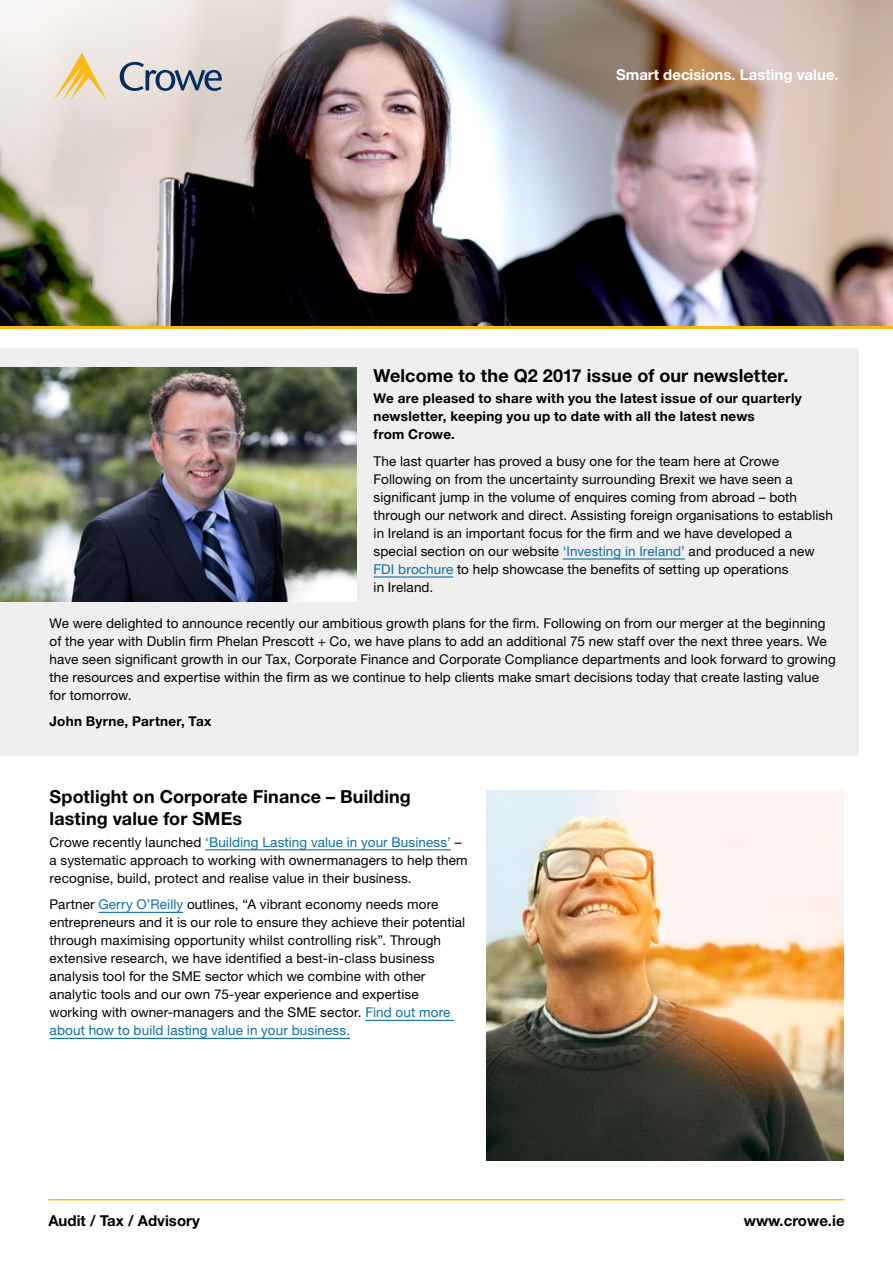
<style>
.page{position:relative;width:893px;height:1263px;background:#fff}
.page>*{position:absolute;margin:0;border:0;box-sizing:border-box;transform-origin:0 0}
.t1{font:700 18px/21.6px "Helvetica Neue LT Std";letter-spacing:.005em;color:#000}
.t2{font:700 15px "Helvetica Neue LT Std";color:#000}
.t3{font:700 15px "Helvetica Neue LT Std";color:#fff}
.t4{font:13.5px/18px "Helvetica Neue LT Std";letter-spacing:.01em;color:#000}
.t5{font:700 13.5px/18px "Helvetica Neue LT Std";letter-spacing:.02em;color:#000}
.s1{color:#0c6fa7}
</style>
<div class="page">
<img style="left:0;top:0;width:893px;height:326px">
<img style="left:0;top:0;width:744px;height:305px">
<div style="left:0;top:349px;width:859px;height:407px;background:#efeff0"></div>
<svg style="left:120px;top:62px;width:102px;height:29px;background:#a2a9b4"></svg>
<svg style="left:54px;top:53px;width:53px;height:47px;background:#f0dab0"></svg>
<hr style="left:0;top:326px;width:893px;height:3px;background:#fdb913">
<hr style="left:563px;top:558px;width:122px;height:1px;background:#0c6fa7">
<hr style="left:374px;top:576px;width:79px;height:1px;background:#0c6fa7">
<hr style="left:48px;top:1199px;width:797px;height:1px;background:#fdb913">
<img style="left:0;top:367px;width:357px;height:235px">
<hr style="left:205px;top:849px;width:246px;height:1px;background:#0c6fa7">
<hr style="left:98px;top:912px;width:85px;height:1px;background:#0c6fa7">
<hr style="left:365px;top:1020px;width:89px;height:1px;background:#0c6fa7">
<hr style="left:50px;top:1038px;width:300px;height:1px;background:#0c6fa7">
<img style="left:487px;top:791px;width:357px;height:370px">
<p class="t3" style="left:616px;top:66px;width:224px">Smart decisions. Lasting value.</p>
<h1 class="t1" style="left:374px;top:364px;width:416px">Welcome to the Q2 2017 issue of our newsletter.</h1>
<p class="t5" style="left:374px;top:389px;width:430px">We are pleased to share with you the latest issue of our quarterly newsletter, keeping you up to date with all the latest news<br>from Crowe.</p>
<p class="t4" style="left:374px;top:452px;width:461px">The last quarter has proved a busy one for the team here at Crowe Following on from the uncertainty surrounding Brexit we have seen a significant jump in the volume of enquires coming from abroad – both through our network and direct. Assisting foreign organisations to establish in Ireland is an important focus for the firm and we have developed a special section on our website <span class="s1">‘Investing in Ireland’</span> and produced a new <span class="s1">FDI brochure</span> to help showcase the benefits of setting up operations<br>in Ireland.</p>
<p class="t4" style="left:50px;top:614px;width:788px">We were delighted to announce recently our ambitious growth plans for the firm. Following on from our merger at the beginning of the year with Dublin firm Phelan Prescott + Co, we have plans to add an additional 75 new staff over the next three years. We have seen significant growth in our Tax, Corporate Finance and Corporate Compliance departments and look forward to growing the resources and expertise within the firm as we continue to help clients make smart decisions today that create lasting value for tomorrow.</p>
<p class="t5" style="left:50px;top:712px;width:163px">John Byrne, Partner, Tax</p>
<h1 class="t1" style="left:50px;top:786px;width:363px">Spotlight on Corporate Finance – Building lasting value for SMEs</h1>
<p class="t4" style="left:50px;top:833px;width:420px">Crowe recently launched <span class="s1">‘Building Lasting value in your Business’</span> – a systematic approach to working with ownermanagers to help them recognise, build, protect and realise value in their business.</p>
<p class="t4" style="left:50px;top:895px;width:417px">Partner <span class="s1">Gerry O’Reilly</span> outlines, “A vibrant economy needs more entrepreneurs and it is our role to ensure they achieve their potential through maximising opportunity whilst controlling risk”. Through extensive research, we have identified a best-in-class business analysis tool for the SME sector which we combine with other analytic tools and our own 75-year experience and expertise working with owner-managers and the SME sector. <span class="s1">Find out more about how to build lasting value in your business.</span></p>
<p class="t2" style="left:48px;top:1212px;width:153px">Audit / Tax / Advisory</p>
<p class="t2" style="left:744px;top:1212px;width:102px">www.crowe.ie</p>
</div>
